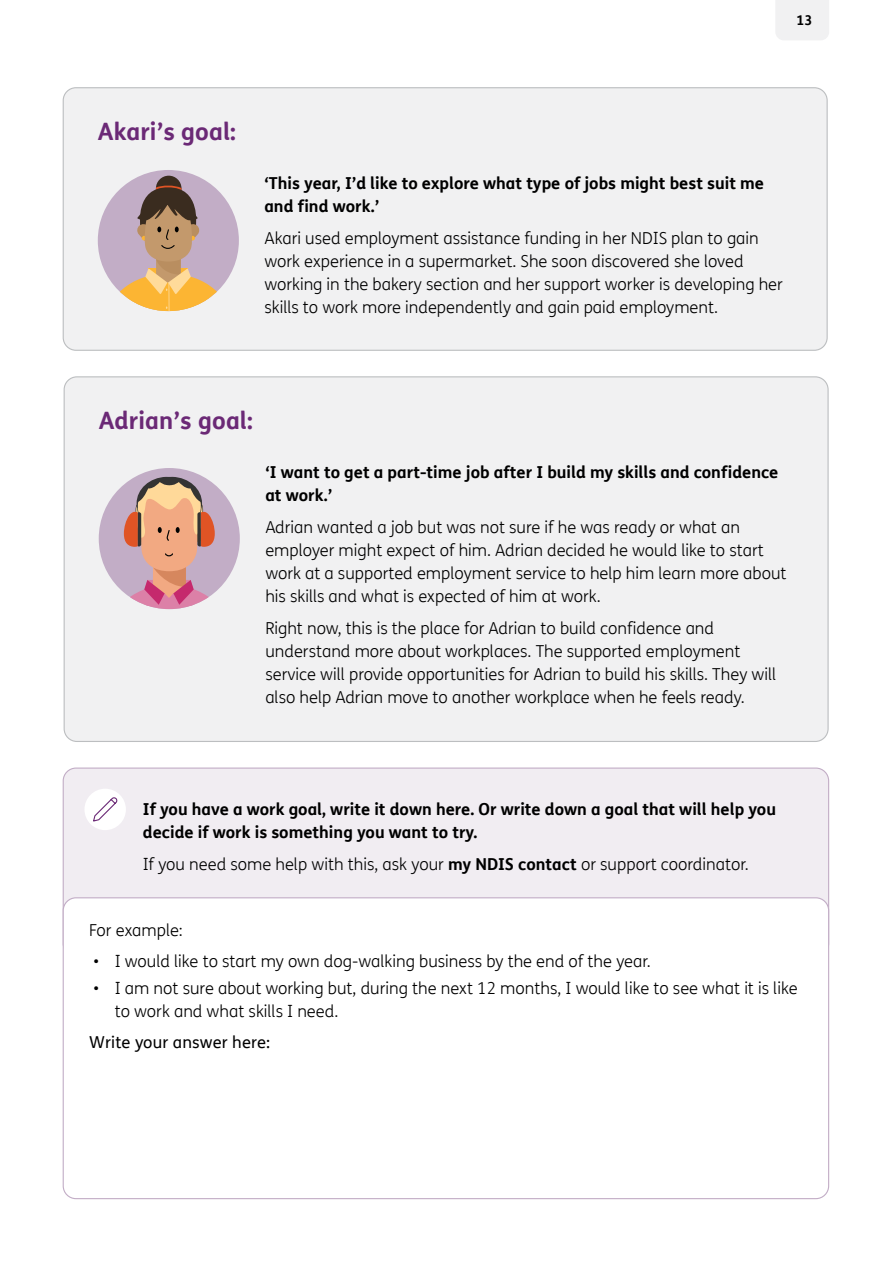
<style>
.page{position:relative;width:893px;height:1263px;background:#fff}
.page>*{position:absolute;margin:0;border:0;box-sizing:border-box;transform-origin:0 0}
.t1{font:700 24px "FS Me Pro";letter-spacing:.005em;color:#6b2976}
.t2{font:300 16.5px/23.1px "FS Me Pro";color:#000}
.t3{font:700 16.5px/23.1px "FS Me Pro";color:#000}
.t4{font:16.5px "FS Me Pro";letter-spacing:.01em;color:#000}
.t5{font:700 13.5px "FS Me Pro";color:#000}
.s1{font-weight:700}
</style>
<div class="page">
<div style="left:776px;top:0;width:53px;height:40px;background:#f1f1f2"></div>
<div style="left:64px;top:377px;width:764px;height:364px;background:#f1f1f2;border-radius:13px"></div>
<div style="left:63px;top:768px;width:766px;height:188px;background:#f1edf2;border-radius:13px"></div>
<div style="left:63px;top:898px;width:766px;height:300px;background:#fff;border-radius:13px"></div>
<div style="left:84px;top:789px;width:42px;height:41px;background:#fff;border-radius:50%"></div>
<svg style="left:93px;top:797px;width:25px;height:25px"></svg>
<div style="left:63px;top:88px;width:764px;height:262px;background:#f1f1f2;border-radius:13px"></div>
<div style="left:98px;top:170px;width:141px;height:141px;background:#c2adc6;border-radius:50%"></div>
<div style="left:156px;top:176px;width:25px;height:25px;background:#3a2c1f;border-radius:50%"></div>
<svg style="left:103px;top:186px;width:131px;height:126px"></svg>
<div style="left:99px;top:468px;width:141px;height:141px;background:#c2adc6;border-radius:50%"></div>
<svg style="left:99px;top:477px;width:140px;height:132px"></svg>
<p class="t5" style="left:796px;top:10px;width:17px">13</p>
<h3 class="t1" style="left:98px;top:113px;width:140px">Akari’s goal:</h3>
<p class="t3" style="left:264px;top:171px;width:501px">‘This year, I’d like to explore what type of jobs might best suit me and find work.’</p>
<p class="t2" style="left:264px;top:226px;width:520px">Akari used employment assistance funding in her NDIS plan to gain work experience in a supermarket. She soon discovered she loved working in the bakery section and her support worker is developing her skills to work more independently and gain paid employment.</p>
<h3 class="t1" style="left:99px;top:402px;width:156px">Adrian’s goal:</h3>
<p class="t3" style="left:265px;top:460px;width:515px">‘I want to get a part-time job after I build my skills and confidence at work.’</p>
<p class="t2" style="left:265px;top:515px;width:523px">Adrian wanted a job but was not sure if he was ready or what an employer might expect of him. Adrian decided he would like to start work at a supported employment service to help him learn more about his skills and what is expected of him at work.</p>
<p class="t2" style="left:265px;top:616px;width:512px">Right now, this is the place for Adrian to build confidence and understand more about workplaces. The supported employment service will provide opportunities for Adrian to build his skills. They will also help Adrian move to another workplace when he feels ready.</p>
<h4 class="t3" style="left:143px;top:797px;width:635px">If you have a work goal, write it down here. Or write down a goal that will help you decide if work is something you want to try.</h4>
<p class="t2" style="left:143px;top:852px;width:607px">If you need some help with this, ask your <span class="s1">my NDIS contact</span> or support coordinator.</p>
<p class="t2" style="left:89px;top:918px;width:95px">For example:</p>
<p class="t2" style="left:94px;top:949px;width:559px">• I would like to start my own dog-walking business by the end of the year.</p>
<p class="t2" style="left:115px;top:976px;width:684px;line-height:22.5px;text-indent:-21px">• I am not sure about working but, during the next 12 months, I would like to see what it is like to work and what skills I need.</p>
<p class="t4" style="left:89px;top:1031px;width:182px">Write your answer here:</p>
</div>
